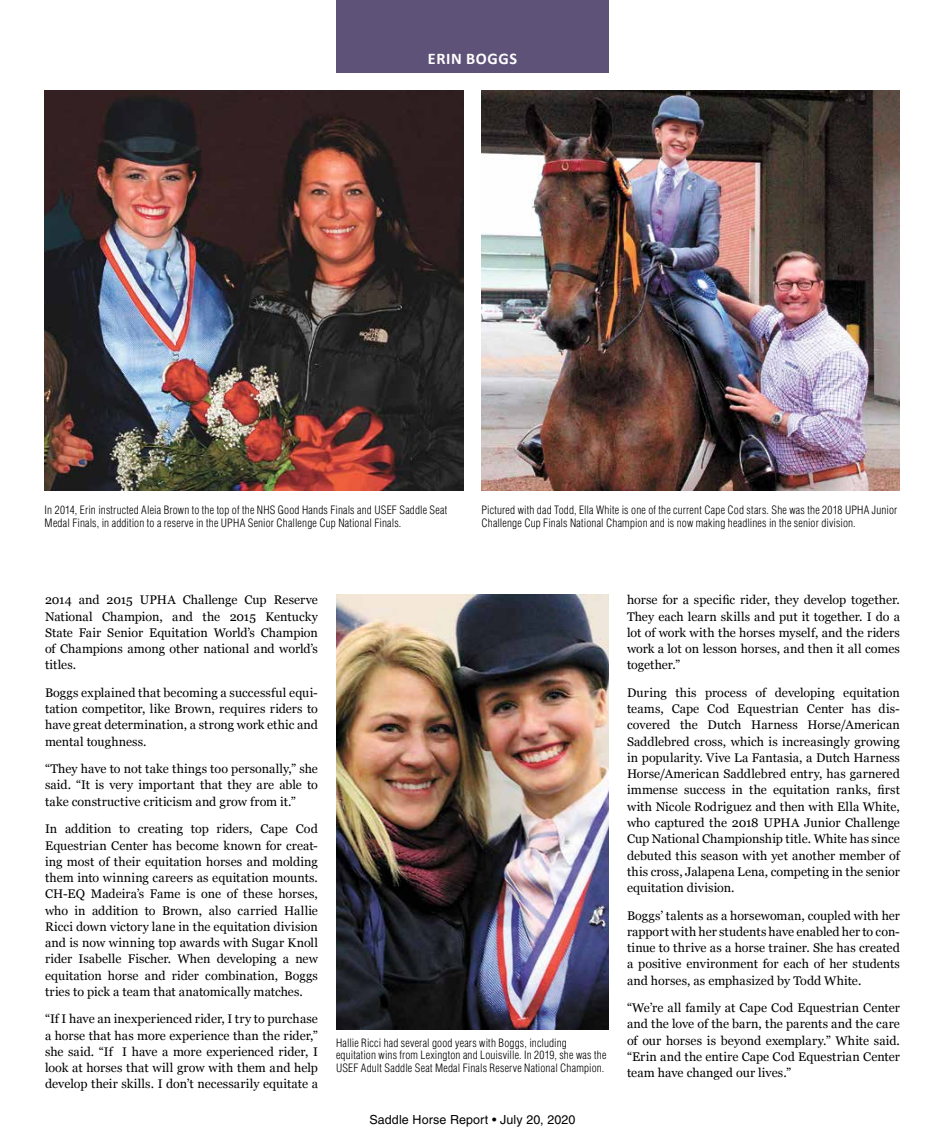
<style>
.page{position:relative;width:945px;height:1148px;background:#fff}
.page>*{position:absolute;margin:0;border:0;box-sizing:border-box;transform-origin:0 0}
.t1{font:700 16.25px "Calibri";letter-spacing:.035em;color:#fff}
.t2{font:12.5px/16.2px "Georgia";color:#000;text-align:justify}
.t3{font:12.5px "Helvetica LT Std";letter-spacing:.005em;color:#000}
.t4{font:300 condensed 11.25px/12.5px "Helvetica LT Std";letter-spacing:.015em;color:#000}
</style>
<div class="page">
<div style="left:336px;top:0;width:273px;height:73px;background:#5f5279"></div>
<img style="left:482px;top:90px;width:418px;height:400px">
<img style="left:45px;top:90px;width:418px;height:400px">
<img style="left:336px;top:595px;width:273px;height:434px">
<h1 class="t1" style="left:428px;top:48px;width:91px">ERIN BOGGS</h1>
<p class="t4" style="left:45px;top:503px;width:404px">In 2014, Erin instructed Aleia Brown to the top of the NHS Good Hands Finals and USEF Saddle Seat<br>Medal Finals, in addition to a reserve in the UPHA Senior Challenge Cup National Finals.</p>
<p class="t4" style="left:481px;top:503px;width:417px">Pictured with dad Todd, Ella White is one of the current Cape Cod stars. She was the 2018 UPHA Junior<br>Challenge Cup Finals National Champion and is now making headlines in the senior division.</p>
<p class="t2" style="left:45px;top:591px;width:274px">2014 and 2015 UPHA Challenge Cup Reserve National Champion, and the 2015 Kentucky State Fair Senior Equitation World’s Champion of Champions among other national and world’s titles.</p>
<p class="t2" style="left:45px;top:684px;width:275px">Boggs explained that becoming a successful equi&shy;tation competitor, like Brown, requires riders to have great determination, a strong work ethic and mental toughness.</p>
<p class="t2" style="left:45px;top:760px;width:274px">“They have to not take things too personally,” she said. “It is very important that they are able to take constructive criticism and grow from it.”</p>
<p class="t2" style="left:45px;top:820px;width:275px">In addition to creating top riders, Cape Cod Equestrian Center has become known for creat&shy;ing most of their equitation horses and molding them into winning careers as equitation mounts.<br>CH-EQ Madeira’s Fame is one of these horses, who in addition to Brown, also carried Hallie Ricci down victory lane in the equitation division and is now winning top awards with Sugar Knoll rider Isabelle Fischer. When developing a new equitation horse and rider combination, Boggs tries to pick a team that anatomically matches.</p>
<p class="t2" style="left:45px;top:1010px;width:275px">“If I have an inexperienced rider, I try to purchase a horse that has more experience than the rider,” she said. “If I have a more experienced rider, I look at horses that will grow with them and help develop their skills. I don’t necessarily equitate a</p>
<p class="t4" style="left:336px;top:1036px;width:272px">Hallie Ricci had several good years with Boggs, including equitation wins from Lexington and Louisville. In 2019, she was the<br>USEF Adult Saddle Seat Medal Finals Reserve National Champion.</p>
<p class="t3" style="left:370px;top:1112px;width:207px">Saddle Horse Report • July 20, 2020</p>
<p class="t2" style="left:627px;top:591px;width:275px">horse for a specific rider, they develop together.<br>They each learn skills and put it together. I do a lot of work with the horses myself, and the riders work a lot on lesson horses, and then it all comes together.”</p>
<p class="t2" style="left:627px;top:684px;width:275px">During this process of developing equitation teams, Cape Cod Equestrian Center has dis&shy;covered the Dutch Harness Horse/American Saddlebred cross, which is increasingly growing in popularity. Vive La Fantasia, a Dutch Harness Horse/American Saddlebred entry, has garnered immense success in the equitation ranks, first with Nicole Rodriguez and then with Ella White, who captured the 2018 UPHA Junior Challenge Cup National Championship title. White has since debuted this season with yet another member of this cross, Jalapena Lena, competing in the senior equitation division.</p>
<p class="t2" style="left:627px;top:906px;width:275px">Boggs’ talents as a horsewoman, coupled with her rapport with her students have enabled her to con&shy;tinue to thrive as a horse trainer. She has created a positive environment for each of her students and horses, as emphasized by Todd White.</p>
<p class="t2" style="left:627px;top:999px;width:275px">“We’re all family at Cape Cod Equestrian Center and the love of the barn, the parents and the care of our horses is beyond exemplary.” White said. “Erin and the entire Cape Cod Equestrian Center team have changed our lives.”</p>
</div>
